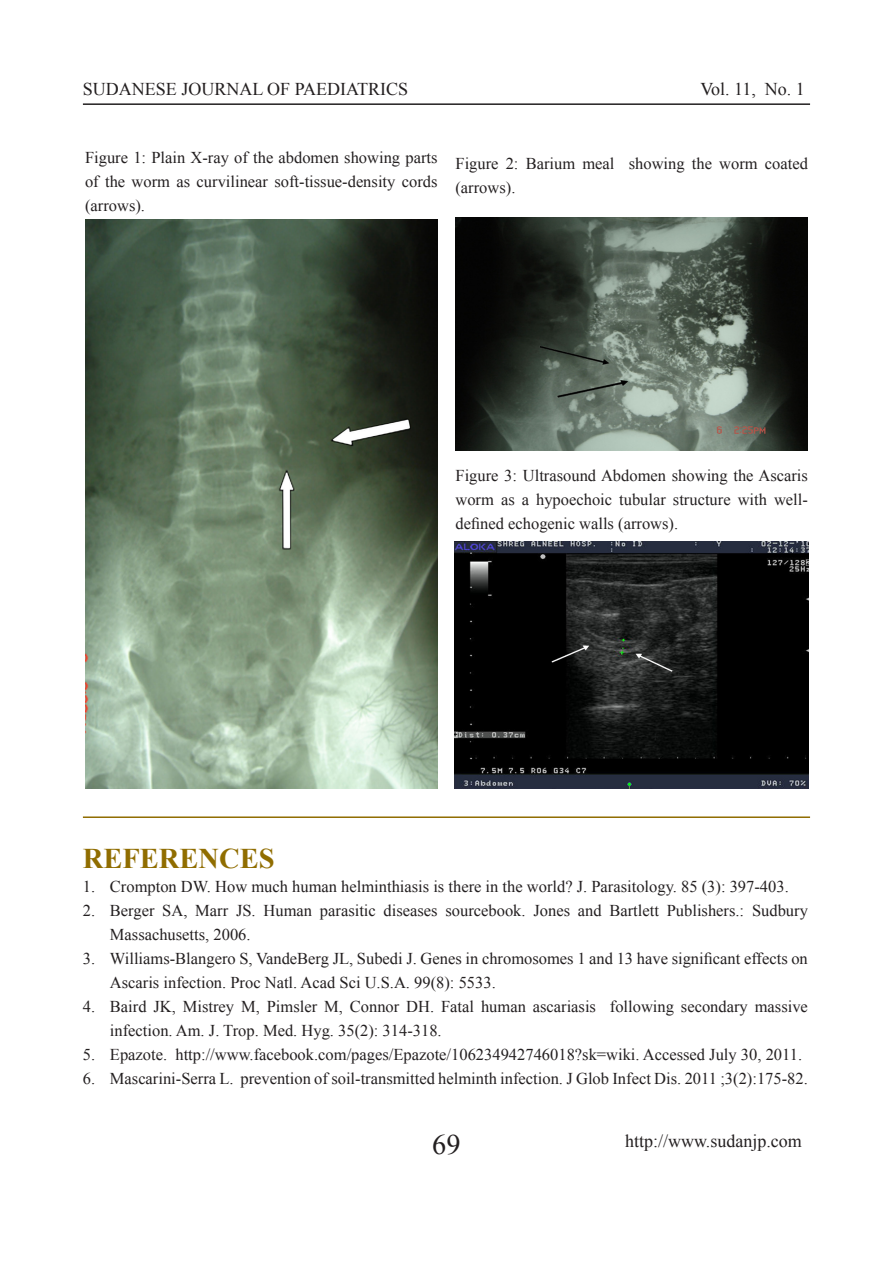
<style>
.page{position:relative;width:893px;height:1263px;background:#fff}
.page>*{position:absolute;margin:0;border:0;box-sizing:border-box;transform-origin:0 0}
.t1{font:700 28.5px "Times New Roman";color:#906d00}
.t2{font:28.35px "Times New Roman";color:#231f20}
.t3{font:18px "Times New Roman";color:#231f20}
.t4{font:16.5px/24px "Times New Roman";color:#231f20}
</style>
<div class="page">
<hr style="left:83px;top:103px;width:727px;height:2px;background:#231f20">
<hr style="left:83px;top:816px;width:727px;height:2px;background:#906d00">
<img style="left:85px;top:219px;width:352px;height:570px">
<img style="left:455px;top:218px;width:353px;height:233px">
<img style="left:455px;top:541px;width:353px;height:248px">
<p class="t3" style="left:83px;top:77px;width:327px">SUDANESE JOURNAL OF PAEDIATRICS</p>
<p class="t3" style="left:700px;top:77px;width:106px">Vol. 11, No. 1</p>
<p class="t4" style="left:85px;top:145px;width:354px;text-align:justify">Figure 1: Plain X-ray of the abdomen showing parts of the worm as curvilinear soft-tissue-density cords (arrows).</p>
<p class="t4" style="left:455px;top:151px;width:354px">Figure 2: Barium meal showing the worm coated (arrows).</p>
<p class="t4" style="left:455px;top:464px;width:354px;text-align:justify">Figure 3: Ultrasound Abdomen showing the Ascaris worm as a hypoechoic tubular structure with well&shy;defined echogenic walls (arrows).</p>
<p class="t1" style="left:83px;top:839px;width:193px">REFERENCES</p>
<p class="t4" style="left:83px;top:874px;width:707px">1. Crompton DW. How much human helminthiasis is there in the world? J. Parasitology. 85 (3): 397-403.</p>
<p class="t4" style="left:110px;top:898px;width:699px;text-indent:-27px">2. Berger SA, Marr JS. Human parasitic diseases sourcebook. Jones and Bartlett Publishers.: Sudbury<br>Massachusetts, 2006.</p>
<p class="t4" style="left:110px;top:946px;width:699px;text-indent:-27px">3. Williams-Blangero S, VandeBerg JL, Subedi J. Genes in chromosomes 1 and 13 have significant effects on<br>Ascaris infection. Proc Natl. Acad Sci U.S.A. 99(8): 5533.</p>
<p class="t4" style="left:110px;top:994px;width:699px;text-indent:-27px">4. Baird JK, Mistrey M, Pimsler M, Connor DH. Fatal human ascariasis following secondary massive infection. Am. J. Trop. Med. Hyg. 35(2): 314-318.</p>
<p class="t4" style="left:83px;top:1042px;width:721px">5. Epazote. http://www.facebook.com/pages/Epazote/106234942746018?sk=wiki. Accessed July 30, 2011.</p>
<p class="t4" style="left:83px;top:1066px;width:726px">6. Mascarini-Serra L. prevention of soil-transmitted helminth infection. J Glob Infect Dis. 2011 ;3(2):175-82.</p>
<p class="t2" style="left:432px;top:1125px;width:30px">69</p>
<p class="t3" style="left:625px;top:1128px;width:178px">http://www.sudanjp.com</p>
</div>
